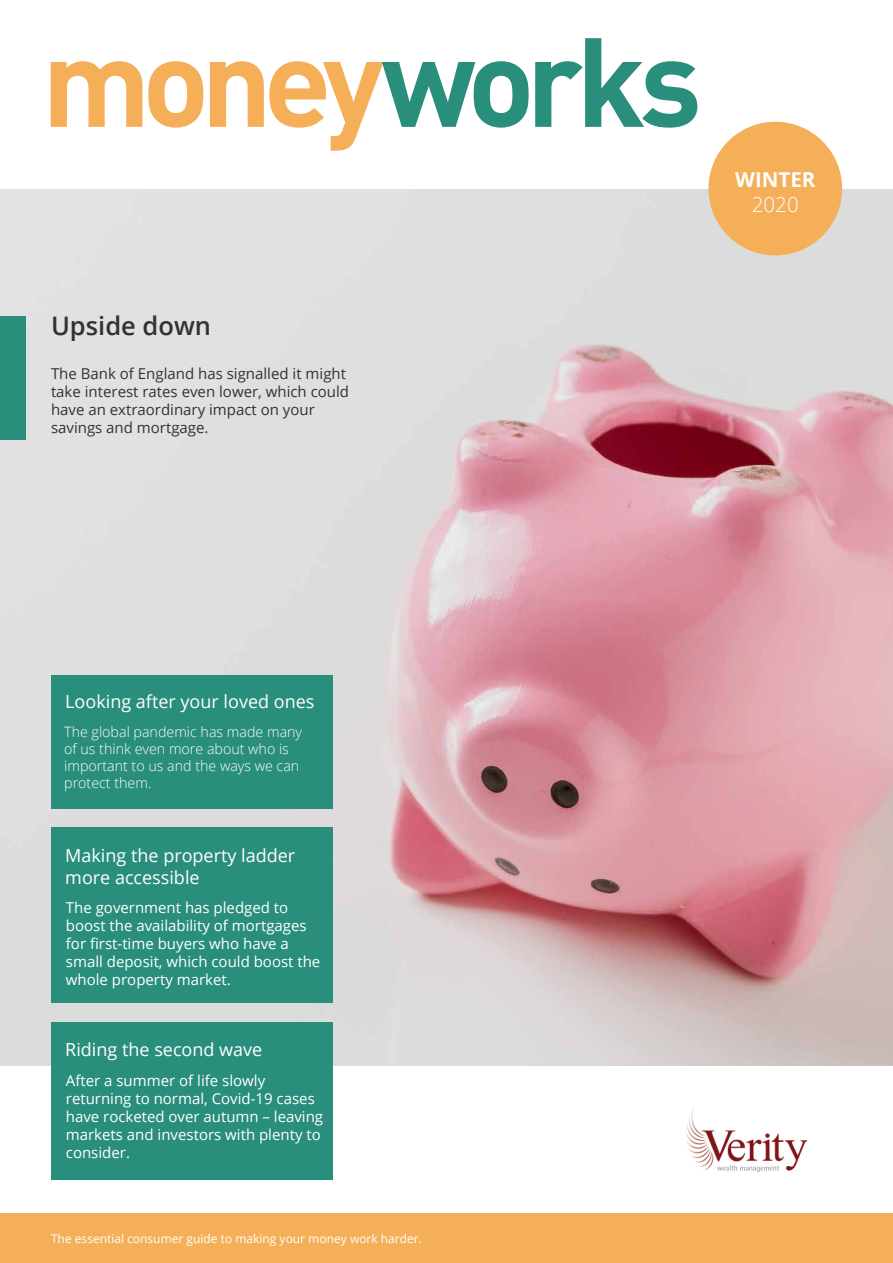
<style>
.page{position:relative;width:893px;height:1263px;background:#fff}
.page>*{position:absolute;margin:0;border:0;box-sizing:border-box;transform-origin:0 0}
.t1{font:600 25.5px "Open Sans";color:#333232}
.t2{font:700 20.55px "Open Sans";color:#fff}
.t3{font:300 20.55px "Open Sans";color:#fff}
.t4{font:18px/21.6px "Open Sans";color:#fff}
.t5{font:15px/18px "Open Sans";color:#fff}
.t6{font:15px/18px "Open Sans";color:#333232}
.t7{font:300 14.25px/17.1px "Open Sans";color:#fff}
.t8{font:12px "Open Sans";color:#fff}
</style>
<div class="page">
<img style="left:0;top:189px;width:893px;height:876px">
<svg style="left:51px;top:61px;width:91px;height:66px"></svg>
<svg style="left:148px;top:61px;width:55px;height:67px"></svg>
<svg style="left:210px;top:61px;width:319px;height:90px"></svg>
<svg style="left:535px;top:38px;width:162px;height:90px"></svg>
<img style="left:686px;top:1108px;width:122px;height:65px">
<div style="left:0;top:1213px;width:893px;height:50px;background:#f5af59"></div>
<div style="left:0;top:317px;width:26px;height:123px;background:#298e7b"></div>
<div style="left:708px;top:122px;width:134px;height:133px;background:#f5af59;border-radius:50%"></div>
<div style="left:51px;top:1022px;width:282px;height:158px;background:#298e7b"></div>
<div style="left:51px;top:675px;width:282px;height:134px;background:#298e7b"></div>
<div style="left:51px;top:827px;width:282px;height:176px;background:#298e7b"></div>
<h1 class="t1" style="left:51px;top:308px;width:162px">Upside down</h1>
<p class="t6" style="left:51px;top:364px;width:300px">The Bank of England has signalled it might take interest rates even lower, which could have an extraordinary impact on your savings and mortgage.</p>
<p class="t4" style="left:65px;top:690px;width:251px">Looking after your loved ones</p>
<p class="t7" style="left:64px;top:723px;width:239px">The global pandemic has made many of us think even more about who is important to us and the ways we can protect them.</p>
<p class="t4" style="left:65px;top:844px;width:231px">Making the property ladder more accessible</p>
<p class="t5" style="left:66px;top:898px;width:256px">The government has pledged to boost the availability of mortgages for first-time buyers who have a small deposit, which could boost the whole property market.</p>
<p class="t4" style="left:65px;top:1038px;width:199px">Riding the second wave</p>
<p class="t5" style="left:66px;top:1072px;width:259px">After a summer of life slowly returning to normal, Covid-19 cases have rocketed over autumn – leaving markets and investors with plenty to consider.</p>
<p class="t8" style="left:51px;top:1230px;width:372px">The essential consumer guide to making your money work harder.</p>
<h2 class="t2" style="left:735px;top:165px;width:82px">WINTER</h2>
<h2 class="t3" style="left:752px;top:190px;width:48px">2020</h2>
</div>
